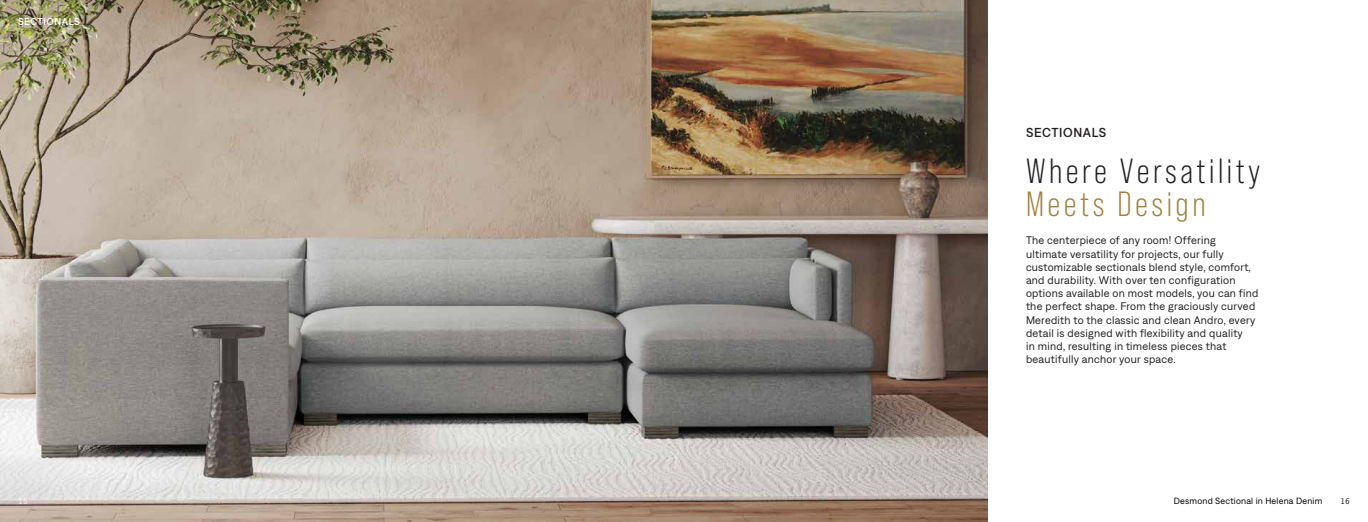
<style>
.page{position:relative;width:1368px;height:522px;background:#fff}
.page>*{position:absolute;margin:0;border:0;box-sizing:border-box;transform-origin:0 0}
.t1{font:35px "Bebas Neue Pro";letter-spacing:.1em;color:#221f20}
.t2{font:35px "Bebas Neue Pro";letter-spacing:.1em;color:#a1803a}
.t3{font:500 13px "Denim INK";letter-spacing:.05em;color:#221f20}
.t4{font:11px/13.2px "Denim";letter-spacing:.025em;color:#221f20}
.t5{font:500 10px "Denim INK";letter-spacing:.05em;color:#fff}
.t6{font:9px "Denim";letter-spacing:.025em;color:#000}
.t7{font:700 8px "Letter Gothic Std";color:#000}
.t8{font:700 8px "Letter Gothic Std";color:#fff}
.s1{font-family:"Arial Narrow"}
</style>
<div class="page">
<img style="left:0;top:0;width:988px;height:522px">
<p class="t5" style="left:18px;top:15px;width:63px">SECTIONALS</p>
<p class="t8" style="left:18px;top:496px;width:11px">15</p>
<p class="t3" style="left:1026px;top:123px;width:82px">SECTIONALS</p>
<h1 class="t1" style="left:1026px;top:151px;width:236px">Where Versatility</h1>
<h1 class="t2" style="left:1026px;top:184px;width:181px">Meets Design</h1>
<p class="t4" style="left:1026px;top:233px;width:234px">The centerpiece of any room<span class="s1">!</span> Offering ultimate versatility for projects, our fully customizable sectionals blend style, comfort, and durability. With over ten configuration options available on most models, you can find the perfect shape. From the graciously curved Meredith to the classic and clean Andro, every detail is designed with flexibility and quality<br>in mind, resulting in timeless pieces that beautifully anchor your space.</p>
<p class="t6" style="left:1174px;top:494px;width:150px">Desmond Sectional in Helena Denim</p>
<p class="t7" style="left:1340px;top:496px;width:11px">16</p>
</div>
